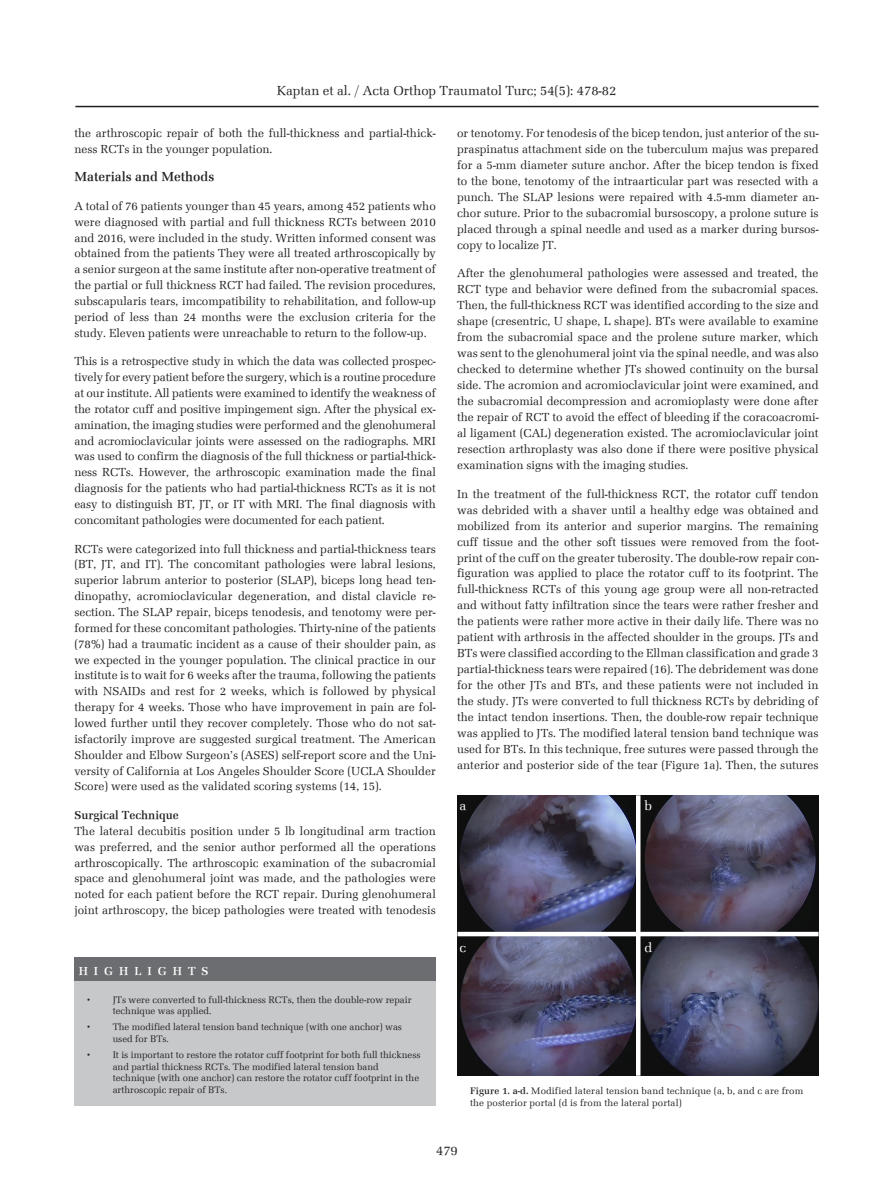
<style>
.page{position:relative;width:893px;height:1191px;background:#fff}
.page>*{position:absolute;margin:0;border:0;box-sizing:border-box;transform-origin:0 0}
.t1{font:13.5px "Latino";color:#231f20}
.t2{font:500 13.5px "Latino";color:#231f20}
.t3{font:13.5px "Latino";color:#fff}
.t4{font:12px/15.9px "Latino";color:#231f20;text-align:justify}
.t5{font:500 12px "Latino";color:#231f20}
.t6{font:500 12px "Latino";letter-spacing:.5em;color:#fff}
.Tablometin{font:9.75px/11.7px "Latino";color:#231f20}
.s1{font-weight:500}
</style>
<div class="page">
<hr style="left:75px;top:106px;width:744px;height:1px;background:#231f20">
<div style="left:74px;top:980px;width:362px;height:126px;background:#c7c8ca"></div>
<div style="left:74px;top:957px;width:362px;height:24px;background:#6c6d70"></div>
<img style="left:457px;top:795px;width:362px;height:280px">
<hr style="left:636px;top:795px;width:4px;height:280px;background:#fff">
<div style="left:457px;top:931px;width:362px;height:5px;background:#fff"></div>
<p class="t1" style="left:277px;top:82px;width:341px">Kaptan et al. / Acta Orthop Traumatol Turc; 54(5): 478-82</p>
<p class="t4" style="left:74px;top:125px;width:363px">the arthroscopic repair of both the full-thickness and partial-thick&shy;ness RCTs in the younger population.</p>
<p class="t2" style="left:74px;top:168px;width:141px">Materials and Methods</p>
<p class="t4" style="left:74px;top:198px;width:363px">A total of 76 patients younger than 45 years, among 452 patients who were diagnosed with partial and full thickness RCTs between 2010 and 2016, were included in the study. Written informed consent was obtained from the patients They were all treated arthroscopically by a senior surgeon at the same institute after non-operative treatment of the partial or full thickness RCT had failed. The revision procedures, subscapularis tears, imcompatibility to rehabilitation, and follow-up period of less than 24 months were the exclusion criteria for the study. Eleven patients were unreachable to return to the follow-up.</p>
<p class="t4" style="left:74px;top:353px;width:363px">This is a retrospective study in which the data was collected prospec&shy;tively for every patient before the surgery, which is a routine procedure at our institute. All patients were examined to identify the weakness of the rotator cuff and positive impingement sign. After the physical ex&shy;amination, the imaging studies were performed and the glenohumeral and acromioclavicular joints were assessed on the radiographs. MRI was used to confirm the diagnosis of the full thickness or partial-thick&shy;ness RCTs. However, the arthroscopic examination made the final diagnosis for the patients who had partial-thickness RCTs as it is not easy to distinguish BT, JT, or IT with MRI. The final diagnosis with concomitant pathologies were documented for each patient.</p>
<p class="t4" style="left:74px;top:540px;width:363px">RCTs were categorized into full thickness and partial-thickness tears (BT, JT, and IT). The concomitant pathologies were labral lesions, superior labrum anterior to posterior (SLAP), biceps long head ten&shy;dinopathy, acromioclavicular degeneration, and distal clavicle re&shy;section. The SLAP repair, biceps tenodesis, and tenotomy were per&shy;formed for these concomitant pathologies. Thirty-nine of the patients (78%) had a traumatic incident as a cause of their shoulder pain, as we expected in the younger population. The clinical practice in our institute is to wait for 6 weeks after the trauma, following the patients with NSAIDs and rest for 2 weeks, which is followed by physical therapy for 4 weeks. Those who have improvement in pain are fol&shy;lowed further until they recover completely. Those who do not sat&shy;isfactorily improve are suggested surgical treatment. The American Shoulder and Elbow Surgeon’s (ASES) self-report score and the Uni&shy;versity of California at Los Angeles Shoulder Score (UCLA Shoulder Score) were used as the validated scoring systems (14, 15).</p>
<p class="t5" style="left:74px;top:807px;width:106px">Surgical Technique</p>
<p class="t4" style="left:74px;top:822px;width:363px">The lateral decubitis position under 5 lb longitudinal arm traction was preferred, and the senior author performed all the operations arthroscopically. The arthroscopic examination of the subacromial space and glenohumeral joint was made, and the pathologies were noted for each patient before the RCT repair. During glenohumeral joint arthroscopy, the bicep pathologies were treated with tenodesis</p>
<p class="t6" style="left:79px;top:963px;width:131px">HIGHLIGHTS</p>
<p class="Tablometin" style="left:113px;top:993px;width:300px;text-indent:-26px">• JTs were converted to full-thickness RCTs, then the double-row repair technique was applied.</p>
<p class="Tablometin" style="left:113px;top:1021px;width:291px;text-indent:-26px">• The modified lateral tension band technique (with one anchor) was used for BTs.</p>
<p class="Tablometin" style="left:113px;top:1048px;width:309px;text-indent:-26px">• It is important to restore the rotator cuff footprint for both full thickness and partial thickness RCTs. The modified lateral tension band technique (with one anchor) can restore the rotator cuff footprint in the arthroscopic repair of BTs.</p>
<p class="t4" style="left:457px;top:125px;width:363px">or tenotomy. For tenodesis of the bicep tendon, just anterior of the su&shy;praspinatus attachment side on the tuberculum majus was prepared for a 5-mm diameter suture anchor. After the bicep tendon is fixed to the bone, tenotomy of the intraarticular part was resected with a punch. The SLAP lesions were repaired with 4.5-mm diameter an&shy;chor suture. Prior to the subacromial bursoscopy, a prolone suture is placed through a spinal needle and used as a marker during bursos&shy;copy to localize JT.</p>
<p class="t4" style="left:457px;top:265px;width:363px">After the glenohumeral pathologies were assessed and treated, the RCT type and behavior were defined from the subacromial spaces.<br>Then, the full-thickness RCT was identified according to the size and shape (cresentric, U shape, L shape). BTs were available to examine from the subacromial space and the prolene suture marker, which was sent to the glenohumeral joint via the spinal needle, and was also checked to determine whether JTs showed continuity on the bursal side. The acromion and acromioclavicular joint were examined, and the subacromial decompression and acromioplasty were done after the repair of RCT to avoid the effect of bleeding if the coracoacromi&shy;al ligament (CAL) degeneration existed. The acromioclavicular joint resection arthroplasty was also done if there were positive physical examination signs with the imaging studies.</p>
<p class="t4" style="left:457px;top:485px;width:363px">In the treatment of the full-thickness RCT, the rotator cuff tendon was debrided with a shaver until a healthy edge was obtained and mobilized from its anterior and superior margins. The remaining cuff tissue and the other soft tissues were removed from the foot&shy;print of the cuff on the greater tuberosity. The double-row repair con&shy;figuration was applied to place the rotator cuff to its footprint. The full-thickness RCTs of this young age group were all non-retracted and without fatty infiltration since the tears were rather fresher and the patients were rather more active in their daily life. There was no patient with arthrosis in the affected shoulder in the groups. JTs and BTs were classified according to the Ellman classification and grade 3 partial-thickness tears were repaired (16). The debridement was done for the other JTs and BTs, and these patients were not included in the study. JTs were converted to full thickness RCTs by debriding of the intact tendon insertions. Then, the double-row repair technique was applied to JTs. The modified lateral tension band technique was used for BTs. In this technique, free sutures were passed through the anterior and posterior side of the tear (Figure 1a). Then, the sutures</p>
<p class="t3" style="left:459px;top:797px;width:8px">a</p>
<p class="t3" style="left:459px;top:939px;width:8px">c</p>
<p class="t3" style="left:644px;top:797px;width:9px">b</p>
<p class="t3" style="left:644px;top:939px;width:9px">d</p>
<p class="Tablometin" style="left:470px;top:1085px;width:335px"><span class="s1">Figure 1. a-d.</span> Modified lateral tension band technique (a, b, and c are from the posterior portal (d is from the lateral portal)</p>
<p class="t1" style="left:436px;top:1142px;width:23px">479</p>
</div>
